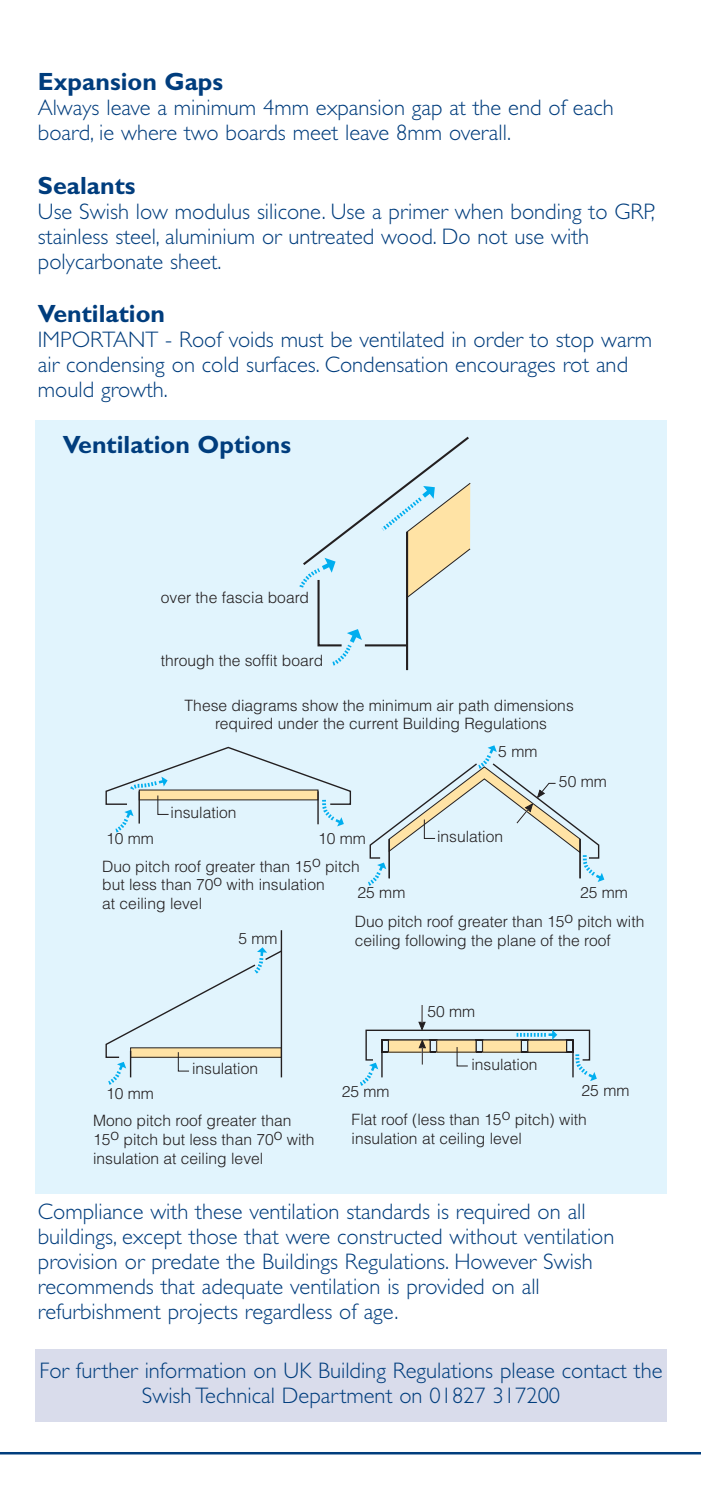
<style>
.page{position:relative;width:703px;height:1488px;background:#fff}
.page>*{position:absolute;margin:0;border:0;box-sizing:border-box;transform-origin:0 0}
.t1{font:700 25px "Gill Sans";color:#003d7d}
.t2{font:300 22.5px/25px "Gill Sans";color:#003d7d}
.t3{font:300 15.5px/18.8px "Helvetica";color:#231f20}
</style>
<div class="page">
<hr style="left:0;top:1452px;width:700px;height:2px;background:#003d7d">
<div style="left:35px;top:420px;width:631px;height:773px;background:#e1f4fd"></div>
<div style="left:131px;top:1047px;width:150px;height:10px;background:#ffe3a5"></div>
<hr style="left:281px;top:930px;width:1px;height:147px;background:#231f20">
<svg style="left:105px;top:746px;width:247px;height:87px"></svg>
<svg style="left:105px;top:1050px;width:26px;height:35px"></svg>
<hr style="left:406px;top:532px;width:2px;height:138px;background:#231f20">
<svg style="left:435px;top:745px;width:169px;height:137px"></svg>
<svg style="left:360px;top:1029px;width:236px;height:57px"></svg>
<svg style="left:299px;top:437px;width:172px;height:231px"></svg>
<svg style="left:157px;top:795px;width:311px;height:276px"></svg>
<div style="left:35px;top:1349px;width:631px;height:72px;background:#d9dceb"></div>
<p class="t1" style="left:38px;top:73px;width:187px">Expansion Gaps</p>
<p class="t2" style="left:38px;top:98px;width:577px">Always leave a minimum 4mm expansion gap at the end of each board, ie where two boards meet leave 8mm overall.</p>
<p class="t1" style="left:38px;top:177px;width:99px">Sealants</p>
<p class="t2" style="left:38px;top:201px;width:618px">Use Swish low modulus silicone. Use a primer when bonding to GRP, stainless steel, aluminium or untreated wood. Do not use with polycarbonate sheet.</p>
<p class="t1" style="left:38px;top:305px;width:129px">Ventilation</p>
<p class="t2" style="left:38px;top:330px;width:615px">IMPORTANT - Roof voids must be ventilated in order to stop warm air condensing on cold surfaces. Condensation encourages rot and mould growth.</p>
<p class="t1" style="left:63px;top:435px;width:230px">Ventilation Options</p>
<p class="t3" style="left:161px;top:590px;width:150px">over the fascia board</p>
<p class="t3" style="left:161px;top:653px;width:164px">through the soffit board</p>
<p class="t3" style="left:184px;top:697px;width:390px;text-align:center">These diagrams show the minimum air path dimensions required under the current Building Regulations</p>
<p class="t3" style="left:171px;top:804px;width:67px">insulation</p>
<p class="t3" style="left:106px;top:831px;width:49px">10 mm</p>
<p class="t3" style="left:318px;top:831px;width:49px">10 mm</p>
<p class="t3" style="left:498px;top:743px;width:41px">5 mm</p>
<p class="t3" style="left:437px;top:828px;width:68px">insulation</p>
<p class="t3" style="left:559px;top:774px;width:49px">50 mm</p>
<p class="t3" style="left:102px;top:858px;width:259px">Duo pitch roof greater than 15o pitch but less than 70o with insulation<br>at ceiling level</p>
<p class="t3" style="left:357px;top:885px;width:49px">25 mm</p>
<p class="t3" style="left:580px;top:885px;width:49px">25 mm</p>
<p class="t3" style="left:354px;top:913px;width:291px">Duo pitch roof greater than 15o pitch with ceiling following the plane of the roof</p>
<p class="t3" style="left:238px;top:930px;width:41px">5 mm</p>
<p class="t3" style="left:427px;top:1003px;width:49px">50 mm</p>
<p class="t3" style="left:106px;top:1085px;width:49px">10 mm</p>
<p class="t3" style="left:192px;top:1060px;width:67px">insulation</p>
<p class="t3" style="left:471px;top:1056px;width:68px">insulation</p>
<p class="t3" style="left:342px;top:1084px;width:49px">25 mm</p>
<p class="t3" style="left:581px;top:1082px;width:49px">25 mm</p>
<p class="t3" style="left:93px;top:1113px;width:223px">Mono pitch roof greater than<br>15o pitch but less than 70o with insulation at ceiling level</p>
<p class="t3" style="left:351px;top:1111px;width:237px">Flat roof (less than 15o pitch) with insulation at ceiling level</p>
<p class="t2" style="left:38px;top:1201px;width:578px">Compliance with these ventilation standards is required on all buildings, except those that were constructed without ventilation provision or predate the Buildings Regulations. However Swish recommends that adequate ventilation is provided on all refurbishment projects regardless of age.</p>
<p class="t2" style="left:40px;top:1360px;width:624px;text-align:center">For further information on UK Building Regulations please contact the<br>Swish Technical Department on 01827 317200</p>
</div>
